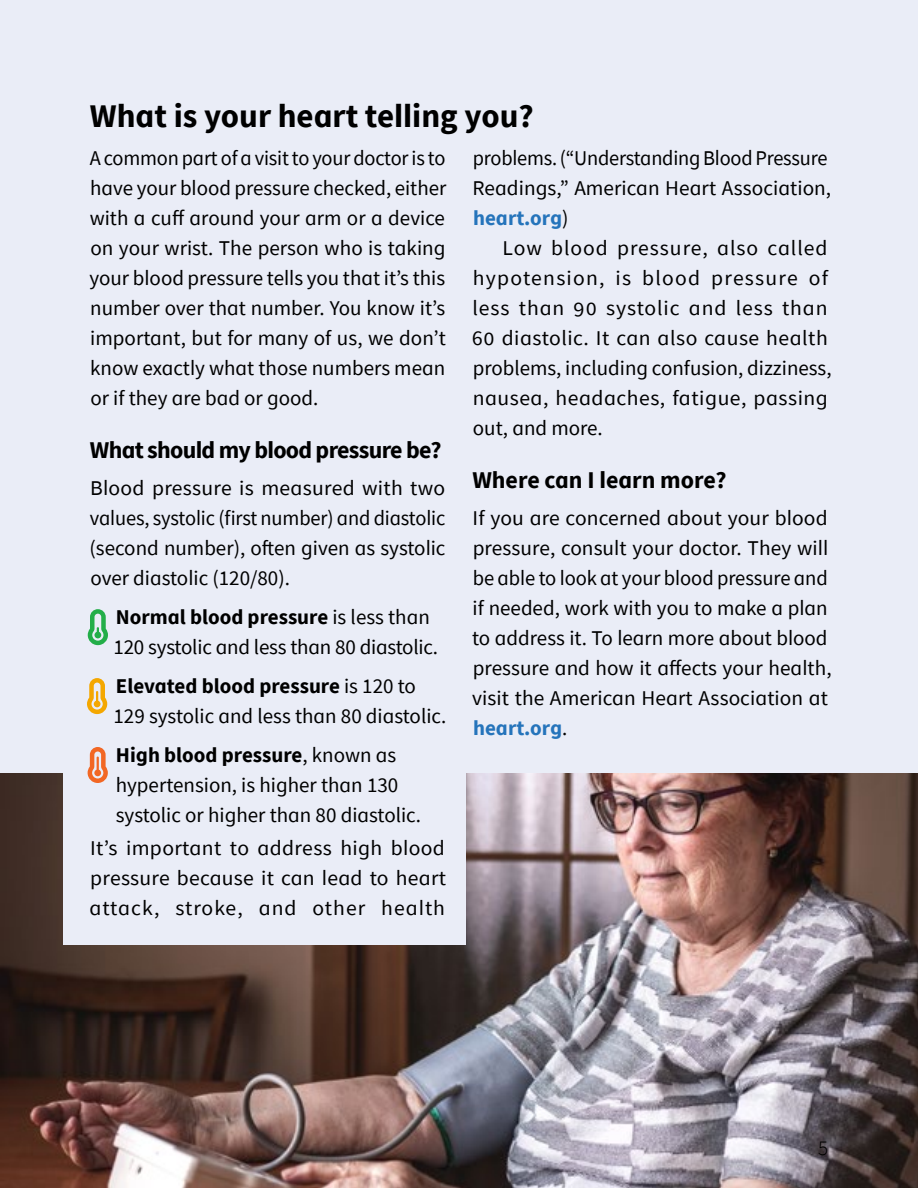
<style>
.page{position:relative;width:918px;height:1188px;background:#eaedf7}
.page>*{position:absolute;margin:0;border:0;box-sizing:border-box;transform-origin:0 0}
.t1{font:700 33px "Source Sans Pro";color:#000}
.t2{font:700 24px "Source Sans Pro";letter-spacing:-.03em;color:#000}
.t3{font:700 24px "Source Sans Pro";color:#000}
.t4{font:21px/30px "Source Sans Pro";color:#000}
.t5{font:21px/30px "Source Sans Pro";letter-spacing:.025em;color:#000}
.t6{font:300 21px "Source Sans Pro";color:#000}
.s1{font-weight:700}
.s2{font-weight:700;color:#2574bb}
</style>
<div class="page">
<img style="left:0;top:774px;width:918px;height:414px">
<div style="left:63px;top:0;width:403px;height:945px;background:#eaedf7"></div>
<svg style="left:88px;top:609px;width:20px;height:36px"></svg>
<svg style="left:88px;top:747px;width:20px;height:36px"></svg>
<svg style="left:87px;top:678px;width:20px;height:36px"></svg>
<h2 class="t1" style="left:90px;top:93px;width:445px">What is your heart telling you?</h2>
<p class="t4" style="left:89px;top:143px;width:358px;text-align:justify">A common part of a visit to your doctor is to have your blood pressure checked, either with a cuff around your arm or a device on your wrist. The person who is taking your blood pressure tells you that it’s this number over that number. You know it’s important, but for many of us, we don’t know exactly what those numbers mean or if they are bad or good.</p>
<h3 class="t2" style="left:90px;top:433px;width:353px">What should my blood pressure be?</h3>
<p class="t4" style="left:90px;top:473px;width:357px;text-align:justify">Blood pressure is measured with two values, systolic (first number) and diastolic (second number), often given as systolic over diastolic (120/80).</p>
<p class="t4" style="left:114px;top:602px;width:326px"><span class="s1">Normal blood pressure</span> is less than<br>120 systolic and less than 80 diastolic.</p>
<p class="t4" style="left:114px;top:671px;width:334px"><span class="s1">Elevated blood pressure</span> is 120 to<br>129 systolic and less than 80 diastolic.</p>
<p class="t4" style="left:116px;top:740px;width:307px"><span class="s1">High blood pressure</span>, known as hypertension, is higher than 130 systolic or higher than 80 diastolic.</p>
<p class="t4" style="left:89px;top:833px;width:358px;text-align:justify">It’s important to address high blood pressure because it can lead to heart attack, stroke, and other health</p>
<p class="t4" style="left:473px;top:143px;width:360px">problems. (“Understanding Blood Pressure<br>Readings,” American Heart Association, <span class="s2">heart.org</span>)</p>
<p class="t5" style="left:472px;top:233px;width:361px;text-indent:31px">Low blood pressure, also called hypotension, is blood pressure of less than 90 systolic and less than 60 diastolic. It can also cause health problems, including confusion, dizziness, nausea, headaches, fatigue, passing out, and more.</p>
<h3 class="t3" style="left:472px;top:463px;width:256px">Where can I learn more?</h3>
<p class="t4" style="left:472px;top:503px;width:361px">If you are concerned about your blood pressure, consult your doctor. They will be able to look at your blood pressure and if needed, work with you to make a plan to address it. To learn more about blood pressure and how it affects your health, visit the American Heart Association at <span class="s2">heart.org</span>.</p>
<p class="t6" style="left:818px;top:1135px;width:12px">5</p>
</div>
